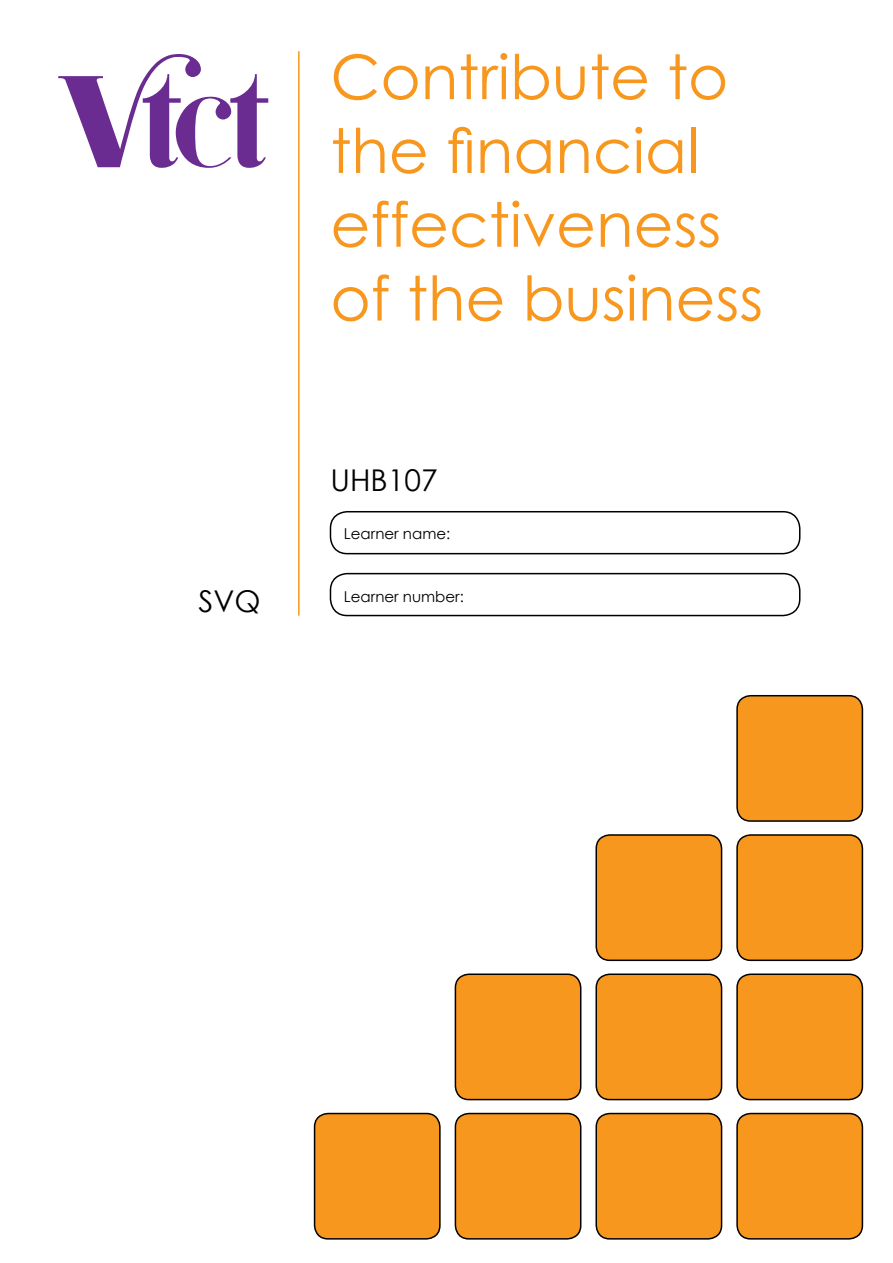
<style>
.page{position:relative;width:893px;height:1263px;background:#fff}
.page>*{position:absolute;margin:0;border:0;box-sizing:border-box;transform-origin:0 0}
.t1{font:61.5px/73.8px "Century Gothic";color:#f8971d}
.t2{font:30px "Century Gothic";color:#000}
.t3{font:15px "Century Gothic";color:#000}
</style>
<div class="page">
<div style="left:737px;top:1113px;width:125px;height:126px;background:#f8971d;border-radius:14px"></div>
<div style="left:736px;top:1113px;width:127px;height:126px;border:2px solid #000;border-radius:14px"></div>
<div style="left:455px;top:1113px;width:126px;height:126px;background:#f8971d;border-radius:14px"></div>
<div style="left:455px;top:1113px;width:126px;height:126px;border:2px solid #000;border-radius:14px"></div>
<div style="left:596px;top:1113px;width:126px;height:126px;background:#f8971d;border-radius:14px"></div>
<div style="left:595px;top:1113px;width:127px;height:126px;border:2px solid #000;border-radius:14px"></div>
<div style="left:315px;top:1113px;width:125px;height:126px;background:#f8971d;border-radius:14px"></div>
<div style="left:314px;top:1113px;width:127px;height:126px;border:2px solid #000;border-radius:14px"></div>
<div style="left:737px;top:974px;width:125px;height:125px;background:#f8971d;border-radius:14px"></div>
<div style="left:736px;top:973px;width:127px;height:127px;border:2px solid #000;border-radius:14px"></div>
<div style="left:455px;top:974px;width:126px;height:125px;background:#f8971d;border-radius:14px"></div>
<div style="left:455px;top:973px;width:126px;height:127px;border:2px solid #000;border-radius:14px"></div>
<div style="left:596px;top:974px;width:126px;height:125px;background:#f8971d;border-radius:14px"></div>
<div style="left:595px;top:973px;width:127px;height:127px;border:2px solid #000;border-radius:14px"></div>
<div style="left:737px;top:835px;width:125px;height:125px;background:#f8971d;border-radius:14px"></div>
<div style="left:736px;top:834px;width:127px;height:127px;border:2px solid #000;border-radius:14px"></div>
<div style="left:596px;top:835px;width:126px;height:125px;background:#f8971d;border-radius:14px"></div>
<div style="left:595px;top:834px;width:127px;height:127px;border:2px solid #000;border-radius:14px"></div>
<div style="left:737px;top:696px;width:125px;height:125px;background:#f8971d;border-radius:14px"></div>
<div style="left:736px;top:695px;width:127px;height:127px;border:2px solid #000;border-radius:14px"></div>
<div style="left:330px;top:511px;width:470px;height:43px;border:2px solid #000;border-radius:17px"></div>
<div style="left:330px;top:573px;width:470px;height:43px;border:2px solid #000;border-radius:17px"></div>
<hr style="left:298px;top:51px;width:2px;height:564px;background:#f8971d">
<svg style="left:58px;top:54px;width:210px;height:114px"></svg>
<p class="t2" style="left:199px;top:580px;width:64px">SVQ</p>
<p class="t1" style="left:330px;top:39px;width:434px">Contribute to the financial effectiveness of the business</p>
<p class="t2" style="left:330px;top:459px;width:109px">UHB107</p>
<p class="t3" style="left:344px;top:523px;width:108px">Learner name:</p>
<p class="t3" style="left:344px;top:586px;width:121px">Learner number:</p>
</div>
